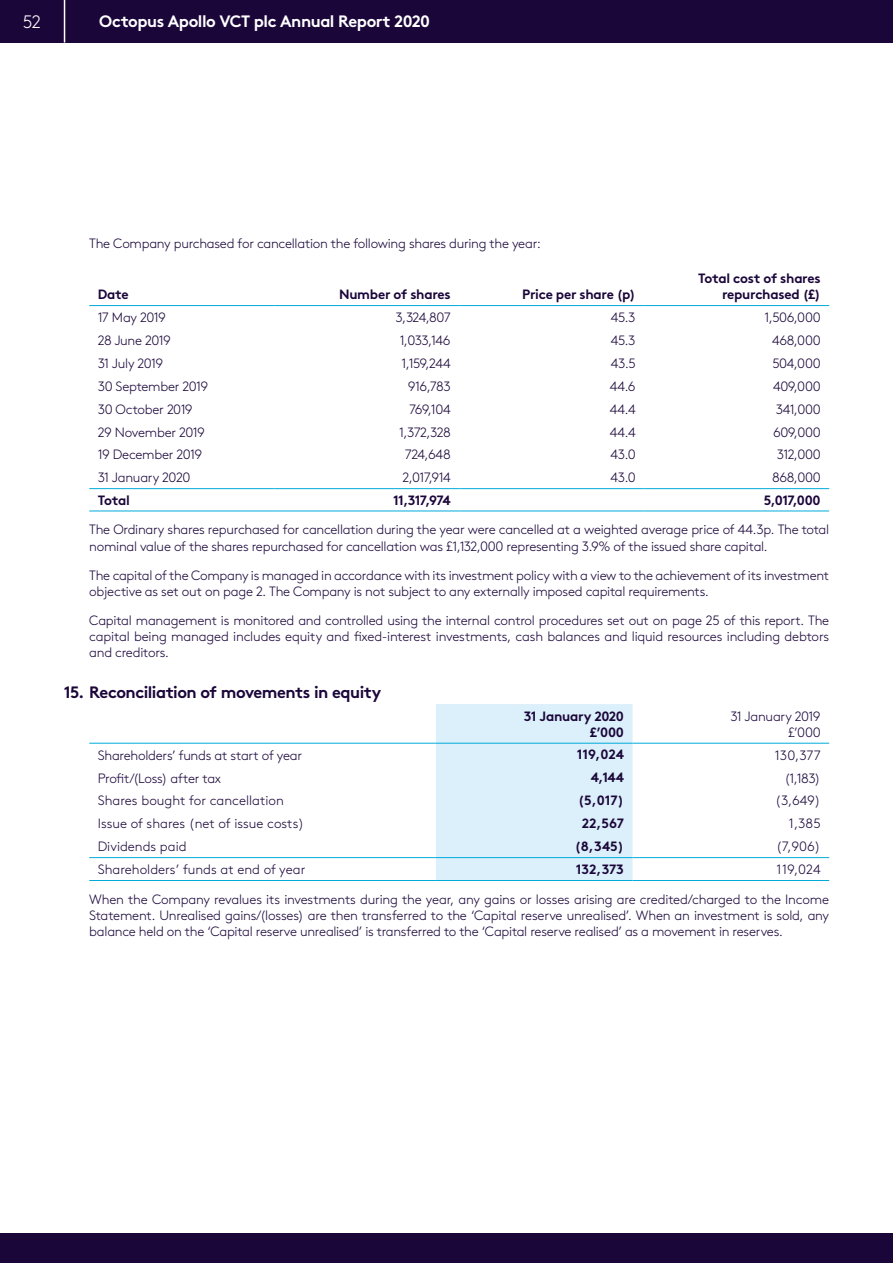
<style>
.page{position:relative;width:893px;height:1263px;background:#fff}
.page>*{position:absolute;margin:0;border:0;box-sizing:border-box;transform-origin:0 0}
.t1{font:300 18px "Brown";color:#fff}
.t2{font:700 16.5px "Brown";letter-spacing:-.03em;color:#1b063a}
.t3{font:700 16.5px "Brown";letter-spacing:-.025em;color:#fff}
.t4{font:300 13.5px/16.2px "Brown";letter-spacing:-.02em;color:#1b063a}
.t5{font:700 13.5px/16.2px "Brown";letter-spacing:-.02em;color:#1b063a;text-align:right}
.t6{font:300 13.5px "Brown";color:#1b063a}
.t7{font:300 13.5px "Brown";letter-spacing:-.045em;color:#1b063a}
.t8{font:300 13.5px "Brown";letter-spacing:-.05em;color:#1b063a}
</style>
<div class="page">
<div style="left:0;top:0;width:893px;height:43px;background:#1b063a"></div>
<div style="left:0;top:1233px;width:893px;height:30px;background:#1b063a"></div>
<hr style="left:64px;top:0;width:1px;height:43px;background:#fff">
<hr style="left:274px;top:305px;width:185px;height:1px;background:#00abda">
<hr style="left:459px;top:305px;width:185px;height:1px;background:#00abda">
<hr style="left:644px;top:305px;width:185px;height:1px;background:#00abda">
<hr style="left:274px;top:488px;width:185px;height:1px;background:#00abda">
<hr style="left:459px;top:488px;width:185px;height:1px;background:#00abda">
<hr style="left:644px;top:488px;width:185px;height:1px;background:#00abda">
<hr style="left:89px;top:511px;width:185px;height:1px;background:#00abda">
<hr style="left:274px;top:511px;width:185px;height:1px;background:#00abda">
<hr style="left:459px;top:511px;width:185px;height:1px;background:#00abda">
<hr style="left:644px;top:511px;width:185px;height:1px;background:#00abda">
<hr style="left:89px;top:305px;width:185px;height:1px;background:#00abda">
<hr style="left:89px;top:488px;width:185px;height:1px;background:#00abda">
<div style="left:436px;top:704px;width:196px;height:176px;background:#dbf0fa"></div>
<hr style="left:89px;top:743px;width:347px;height:1px;background:#00abda">
<hr style="left:436px;top:743px;width:196px;height:1px;background:#00abda">
<hr style="left:632px;top:743px;width:197px;height:1px;background:#00abda">
<hr style="left:89px;top:857px;width:347px;height:1px;background:#00abda">
<hr style="left:436px;top:857px;width:196px;height:1px;background:#00abda">
<hr style="left:632px;top:857px;width:197px;height:1px;background:#00abda">
<hr style="left:89px;top:880px;width:347px;height:1px;background:#00abda">
<hr style="left:436px;top:880px;width:196px;height:1px;background:#00abda">
<hr style="left:632px;top:880px;width:197px;height:1px;background:#00abda">
<h1 class="t1" style="left:23px;top:8px;width:20px">52</h1>
<p class="t3" style="left:99px;top:8px;width:332px">Octopus Apollo VCT plc Annual Report 2020</p>
<p class="t4" style="left:89px;top:235px;width:453px">The Company purchased for cancellation the following shares during the year:</p>
<p class="t5" style="left:98px;top:285px;width:32px">Date</p>
<p class="t5" style="left:339px;top:285px;width:113px">Number of shares</p>
<p class="t5" style="left:522px;top:285px;width:115px">Price per share (p)</p>
<p class="t5" style="left:698px;top:269px;width:124px">Total cost of shares repurchased (£)</p>
<p class="t8" style="left:98px;top:307px;width:70px">17 May 2019</p>
<p class="t4" style="left:396px;top:308px;width:57px">3,324,807</p>
<p class="t4" style="left:611px;top:308px;width:26px">45.3</p>
<p class="t4" style="left:764px;top:308px;width:58px">1,506,000</p>
<p class="t7" style="left:98px;top:330px;width:75px">28 June 2019</p>
<p class="t4" style="left:400px;top:331px;width:53px">1,033,146</p>
<p class="t4" style="left:611px;top:331px;width:26px">45.3</p>
<p class="t4" style="left:772px;top:331px;width:50px">468,000</p>
<p class="t7" style="left:98px;top:353px;width:67px">31 July 2019</p>
<p class="t4" style="left:401px;top:354px;width:51px">1,159,244</p>
<p class="t4" style="left:611px;top:354px;width:26px">43.5</p>
<p class="t4" style="left:772px;top:354px;width:50px">504,000</p>
<p class="t4" style="left:98px;top:377px;width:112px">30 September 2019</p>
<p class="t4" style="left:408px;top:377px;width:44px">916,783</p>
<p class="t4" style="left:610px;top:377px;width:27px">44.6</p>
<p class="t4" style="left:773px;top:377px;width:49px">409,000</p>
<p class="t4" style="left:98px;top:400px;width:96px">30 October 2019</p>
<p class="t4" style="left:409px;top:400px;width:43px">769,104</p>
<p class="t4" style="left:610px;top:400px;width:27px">44.4</p>
<p class="t4" style="left:776px;top:400px;width:47px">341,000</p>
<p class="t4" style="left:98px;top:423px;width:109px">29 November 2019</p>
<p class="t4" style="left:399px;top:423px;width:53px">1,372,328</p>
<p class="t4" style="left:610px;top:423px;width:27px">44.4</p>
<p class="t4" style="left:773px;top:423px;width:49px">609,000</p>
<p class="t4" style="left:98px;top:446px;width:106px">19 December 2019</p>
<p class="t4" style="left:405px;top:446px;width:47px">724,648</p>
<p class="t4" style="left:611px;top:446px;width:27px">43.0</p>
<p class="t4" style="left:777px;top:446px;width:45px">312,000</p>
<p class="t4" style="left:98px;top:468px;width:94px">31 January 2020</p>
<p class="t4" style="left:403px;top:468px;width:50px">2,017,914</p>
<p class="t4" style="left:611px;top:468px;width:27px">43.0</p>
<p class="t4" style="left:772px;top:468px;width:50px">868,000</p>
<p class="t5" style="left:98px;top:490px;width:33px">Total</p>
<p class="t5" style="left:393px;top:490px;width:59px">11,317,974</p>
<p class="t5" style="left:764px;top:490px;width:58px">5,017,000</p>
<p class="t4" style="left:89px;top:521px;width:741px">The Ordinary shares repurchased for cancellation during the year were cancelled at a weighted average price of 44.3p. The total nominal value of the shares repurchased for cancellation was £1,132,000 representing 3.9% of the issued share capital.</p>
<p class="t4" style="left:89px;top:566px;width:741px">The capital of the Company is managed in accordance with its investment policy with a view to the achievement of its investment objective as set out on page 2. The Company is not subject to any externally imposed capital requirements.</p>
<p class="t4" style="left:89px;top:611px;width:741px;text-align:justify">Capital management is monitored and controlled using the internal control procedures set out on page 25 of this report. The capital being managed includes equity and fixed-interest investments, cash balances and liquid resources including debtors and creditors.</p>
<p class="t2" style="left:64px;top:679px;width:319px">15. Reconciliation of movements in equity</p>
<p class="t5" style="left:524px;top:706px;width:102px">31 January 2020 £’000</p>
<p class="t4" style="left:730px;top:707px;width:92px;text-align:right">31 January 2019 £’000</p>
<p class="t4" style="left:98px;top:746px;width:206px">Shareholders’ funds at start of year</p>
<p class="t5" style="left:577px;top:745px;width:49px">119,024</p>
<p class="t4" style="left:775px;top:746px;width:47px">130,377</p>
<p class="t4" style="left:98px;top:769px;width:125px">Profit/(Loss) after tax</p>
<p class="t5" style="left:591px;top:768px;width:35px">4,144</p>
<p class="t4" style="left:784px;top:769px;width:38px">(1,183)</p>
<p class="t6" style="left:98px;top:791px;width:188px">Shares bought for cancellation</p>
<p class="t5" style="left:578px;top:791px;width:47px">(5,017)</p>
<p class="t4" style="left:775px;top:792px;width:47px">(3,649)</p>
<p class="t6" style="left:98px;top:814px;width:208px">Issue of shares (net of issue costs)</p>
<p class="t5" style="left:582px;top:813px;width:44px">22,567</p>
<p class="t4" style="left:789px;top:815px;width:33px">1,385</p>
<p class="t6" style="left:98px;top:837px;width:90px">Dividends paid</p>
<p class="t5" style="left:575px;top:836px;width:51px">(8,345)</p>
<p class="t4" style="left:776px;top:837px;width:46px">(7,906)</p>
<p class="t6" style="left:98px;top:859px;width:209px">Shareholders’ funds at end of year</p>
<p class="t5" style="left:576px;top:859px;width:50px">132,373</p>
<p class="t4" style="left:777px;top:860px;width:46px">119,024</p>
<p class="t4" style="left:89px;top:890px;width:741px;text-align:justify">When the Company revalues its investments during the year, any gains or losses arising are credited/charged to the Income Statement. Unrealised gains/(losses) are then transferred to the ‘Capital reserve unrealised’. When an investment is sold, any balance held on the ‘Capital reserve unrealised’ is transferred to the ‘Capital reserve realised’ as a movement in reserves.</p>
</div>
